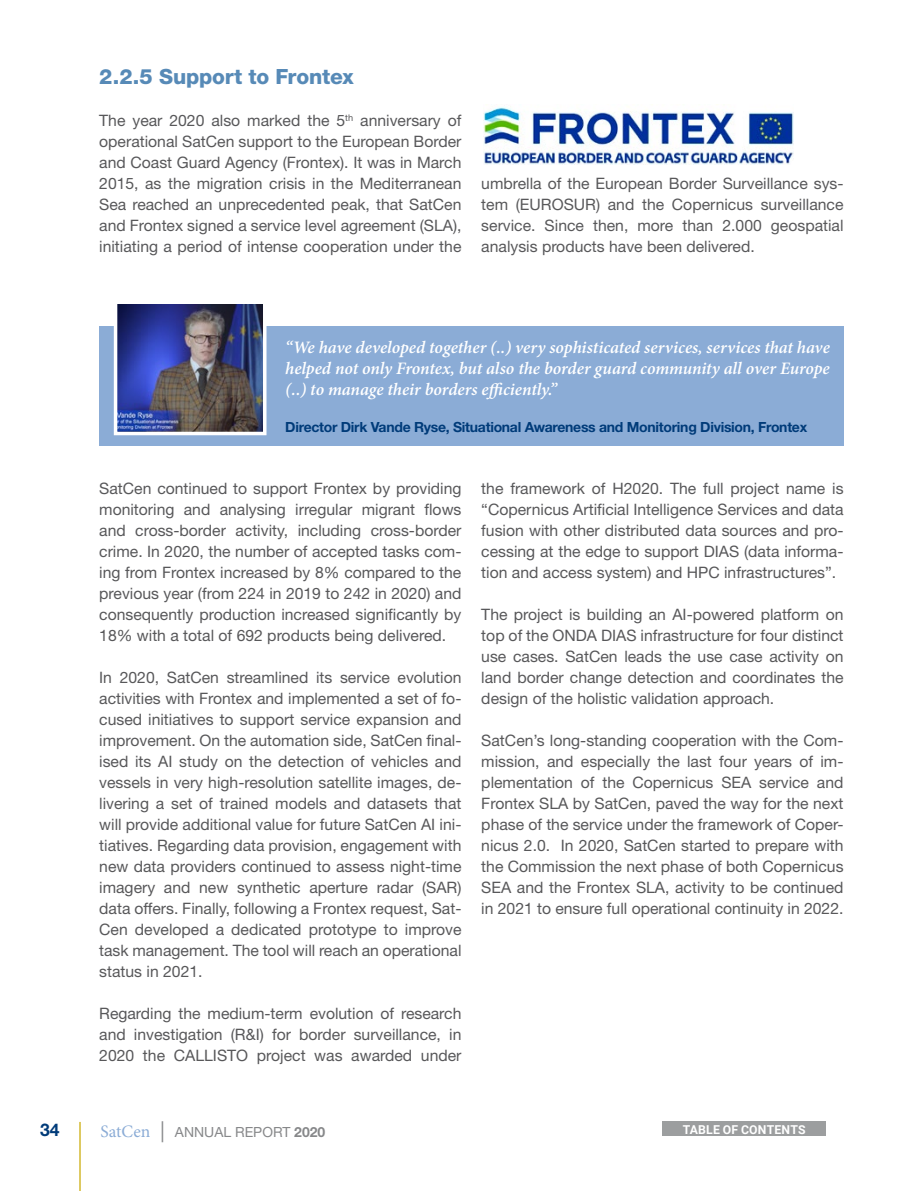
<style>
.page{position:relative;width:918px;height:1191px;background:#fff}
.page>*{position:absolute;margin:0;border:0;box-sizing:border-box;transform-origin:0 0}
.t1{font:800 21px "Helvetica Neue";letter-spacing:-.01em;color:#578ab7}
.TEXTO_CORRIDO{font:italic 600 17.5px/21px "Minion Pro";letter-spacing:-.005em;color:#fff;text-align:justify}
.t2{font:700 17.5px "Helvetica Neue";color:#003b79}
.TEXTO_CORRIDO-2{font:15.75px/21px "Helvetica Neue";color:#58585a;text-align:justify}
.TEXTO_CORRIDO-3{font:700 14px "Helvetica Neue";letter-spacing:-.02em;color:#003b79}
.t3{font:14px "Helvetica Neue";color:#87888a}
.t4{font:700 12.25px "Roboto";letter-spacing:.015em;color:#fff}
.s1{font-family:"Minion Pro";font-size:17.5px;color:#8bacd6}
.s2{font-family:"Minion Pro";font-size:21px}
.s3{font-weight:700}
</style>
<div class="page">
<hr style="left:79px;top:1122px;width:2px;height:69px;background:#c9a800">
<div style="left:662px;top:1121px;width:164px;height:15px;background:#9c9e9f"></div>
<div style="left:99px;top:326px;width:744px;height:119px;background:#8bacd6"></div>
<img style="left:119px;top:305px;width:142px;height:125px">
<div style="left:114px;top:296px;width:152px;height:139px;border:4px solid #fff"></div>
<img style="left:483px;top:107px;width:310px;height:57px">
<p class="t1" style="left:99px;top:64px;width:256px">2.2.5 Support to Frontex</p>
<p class="TEXTO_CORRIDO-2" style="left:99px;top:110px;width:364px">The year 2020 also marked the 5<sup>th</sup> anniversary of operational SatCen support to the European Border and Coast Guard Agency (Frontex). It was in March 2015, as the migration crisis in the Mediterranean Sea reached an unprecedented peak, that SatCen and Frontex signed a service level agreement (SLA), initiating a period of intense cooperation under the</p>
<p class="TEXTO_CORRIDO-2" style="left:481px;top:173px;width:364px">umbrella of the European Border Surveillance sys&shy;tem (EUROSUR) and the Copernicus surveillance service. Since then, more than 2.000 geospatial analysis products have been delivered.</p>
<p class="TEXTO_CORRIDO" style="left:285px;top:336px;width:546px">“We have developed together (..) very sophisticated services, services that have helped not only Frontex, but also the border guard community all over Europe (..) to manage their borders efficiently.”</p>
<p class="TEXTO_CORRIDO-3" style="left:285px;top:418px;width:523px">Director Dirk Vande Ryse, Situational Awareness and Monitoring Division, Frontex</p>
<p class="TEXTO_CORRIDO-2" style="left:99px;top:477px;width:364px">SatCen continued to support Frontex by providing monitoring and analysing irregular migrant flows and cross-border activity, including cross-border crime. In 2020, the number of accepted tasks com&shy;ing from Frontex increased by 8% compared to the previous year (from 224 in 2019 to 242 in 2020) and consequently production increased significantly by 18% with a total of 692 products being delivered.</p>
<p class="TEXTO_CORRIDO-2" style="left:99px;top:666px;width:364px">In 2020, SatCen streamlined its service evolution activities with Frontex and implemented a set of fo&shy;cused initiatives to support service expansion and improvement. On the automation side, SatCen final&shy;ised its AI study on the detection of vehicles and vessels in very high-resolution satellite images, de&shy;livering a set of trained models and datasets that will provide additional value for future SatCen AI ini&shy;tiatives. Regarding data provision, engagement with new data providers continued to assess night-time imagery and new synthetic aperture radar (SAR) data offers. Finally, following a Frontex request, Sat-Cen developed a dedicated prototype to improve task management. The tool will reach an operational status in 2021.</p>
<p class="TEXTO_CORRIDO-2" style="left:99px;top:1002px;width:364px">Regarding the medium-term evolution of research and investigation (R&amp;I) for border surveillance, in 2020 the CALLISTO project was awarded under</p>
<p class="TEXTO_CORRIDO-2" style="left:481px;top:477px;width:364px">the framework of H2020. The full project name is “Copernicus Artificial Intelligence Services and data fusion with other distributed data sources and pro&shy;cessing at the edge to support DIAS (data informa&shy;tion and access system) and HPC infrastructures”.</p>
<p class="TEXTO_CORRIDO-2" style="left:481px;top:603px;width:364px">The project is building an AI-powered platform on top of the ONDA DIAS infrastructure for four distinct use cases. SatCen leads the use case activity on land border change detection and coordinates the design of the holistic validation approach.</p>
<p class="TEXTO_CORRIDO-2" style="left:481px;top:729px;width:364px">SatCen’s long-standing cooperation with the Com&shy;mission, and especially the last four years of im&shy;plementation of the Copernicus SEA service and Frontex SLA by SatCen, paved the way for the next phase of the service under the framework of Coper&shy;nicus 2.0. In 2020, SatCen started to prepare with the Commission the next phase of both Copernicus SEA and the Frontex SLA, activity to be continued in 2021 to ensure full operational continuity in 2022.</p>
<p class="t2" style="left:40px;top:1118px;width:21px">34</p>
<p class="t3" style="left:100px;top:1123px;width:226px"><span class="s1">SatCen</span> <span class="s2">|</span> ANNUAL REPORT <span class="s3">2020</span></p>
<p class="t4" style="left:683px;top:1120px;width:124px">TABLE OF CONTENTS</p>
</div>
